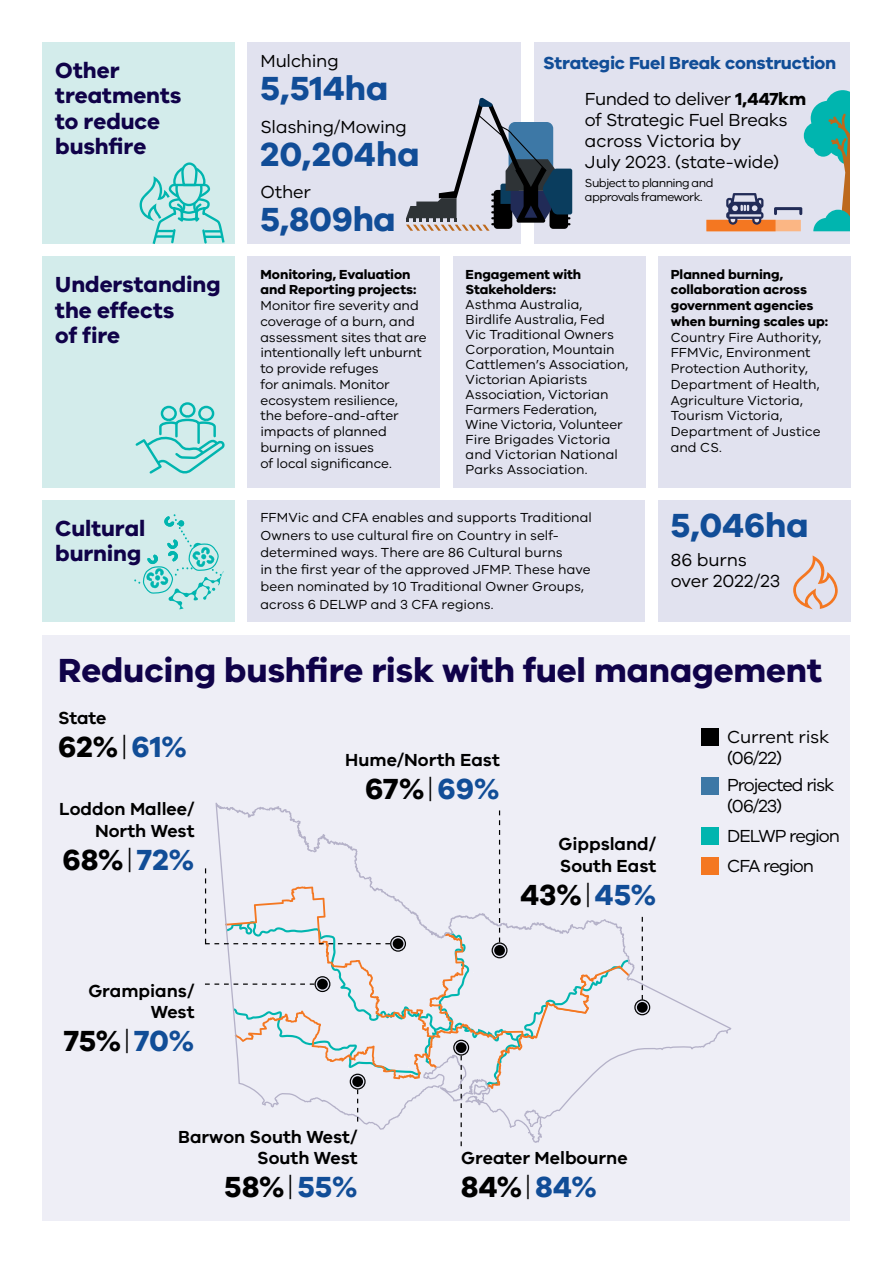
<style>
.page{position:relative;width:893px;height:1263px;background:#fff}
.page>*{position:absolute;margin:0;border:0;box-sizing:border-box;transform-origin:0 0}
.t1{font:700 34.5px "VIC";letter-spacing:-.005em;color:#100249}
.t2{font:700 34.5px "VIC";color:#114d97}
.t3{font:700 30px "VIC";letter-spacing:.005em;color:#000}
.t4{font:700 22.5px/25.5px "VIC";color:#100249}
.t5{font:18px/21px "VIC";letter-spacing:-.015em;color:#000}
.t6{font:600 18px/21.6px "VIC";color:#000;text-align:right}
.t7{font:700 18px "VIC";letter-spacing:-.01em;color:#114d97}
.t8{font:18px/21.6px "VIC";letter-spacing:-.065em;color:#000}
.t9{font:18px/29.7px "VIC";letter-spacing:-.06em;color:#000}
.t10{font:13.5px/15.8px "VIC";color:#000}
.t11{font:700 13.5px/15.8px "VIC";letter-spacing:-.005em;color:#000}
.t12{font:12px/14.4px "VIC";letter-spacing:-.05em;color:#000}
.s1{font-weight:700}
.s2{font-weight:300}
.s3{color:#114d97}
</style>
<div class="page">
<div style="left:43px;top:43px;width:192px;height:201px;background:#d3eceb"></div>
<div style="left:248px;top:43px;width:273px;height:201px;background:#e1e2ef"></div>
<div style="left:43px;top:501px;width:192px;height:121px;background:#d3eceb"></div>
<div style="left:248px;top:501px;width:397px;height:121px;background:#e1e2ef"></div>
<div style="left:658px;top:501px;width:192px;height:121px;background:#e1e2ef"></div>
<div style="left:533px;top:43px;width:317px;height:201px;background:#e1e2ef"></div>
<svg style="left:134px;top:514px;width:90px;height:95px"></svg>
<div style="left:43px;top:257px;width:192px;height:231px;background:#d3eceb"></div>
<div style="left:248px;top:257px;width:192px;height:231px;background:#e1e2ef"></div>
<div style="left:453px;top:257px;width:192px;height:231px;background:#e1e2ef"></div>
<div style="left:658px;top:257px;width:192px;height:231px;background:#e1e2ef"></div>
<svg style="left:140px;top:162px;width:85px;height:82px"></svg>
<div style="left:179px;top:402px;width:17px;height:16px;border:2px solid #00b5af;border-radius:50%"></div>
<div style="left:161px;top:406px;width:16px;height:15px;border:2px solid #00b5af;border-radius:50%"></div>
<div style="left:198px;top:406px;width:16px;height:15px;border:2px solid #00b5af;border-radius:50%"></div>
<svg style="left:135px;top:417px;width:90px;height:57px"></svg>
<svg style="left:706px;top:90px;width:144px;height:141px"></svg>
<svg style="left:406px;top:96px;width:166px;height:135px"></svg>
<svg style="left:793px;top:555px;width:45px;height:54px"></svg>
<div style="left:43px;top:635px;width:807px;height:585px;background:#eeeef6"></div>
<svg style="left:215px;top:803px;width:516px;height:340px"></svg>
<svg style="left:642px;top:917px;width:1px;height:82px"></svg>
<svg style="left:635px;top:1000px;width:15px;height:15px"></svg>
<div style="left:634px;top:999px;width:16px;height:16px;border:1px solid #000;border-radius:50%"></div>
<div style="left:637px;top:1002px;width:11px;height:11px;background:#000;border-radius:50%"></div>
<svg style="left:205px;top:983px;width:109px;height:2px"></svg>
<svg style="left:315px;top:977px;width:15px;height:14px"></svg>
<div style="left:314px;top:976px;width:16px;height:16px;border:1px solid #000;border-radius:50%"></div>
<div style="left:317px;top:979px;width:11px;height:10px;background:#000;border-radius:50%"></div>
<svg style="left:391px;top:936px;width:14px;height:15px"></svg>
<div style="left:390px;top:936px;width:16px;height:16px;border:1px solid #000;border-radius:50%"></div>
<div style="left:393px;top:938px;width:10px;height:11px;background:#000;border-radius:50%"></div>
<svg style="left:350px;top:1074px;width:15px;height:15px"></svg>
<div style="left:350px;top:1074px;width:16px;height:15px;border:1px solid #000;border-radius:50%"></div>
<div style="left:352px;top:1076px;width:11px;height:11px;background:#000;border-radius:50%"></div>
<svg style="left:357px;top:1089px;width:1px;height:32px"></svg>
<svg style="left:454px;top:1040px;width:15px;height:15px"></svg>
<div style="left:453px;top:1040px;width:16px;height:15px;border:1px solid #000;border-radius:50%"></div>
<div style="left:456px;top:1042px;width:11px;height:11px;background:#000;border-radius:50%"></div>
<svg style="left:458px;top:1055px;width:29px;height:91px"></svg>
<svg style="left:499px;top:810px;width:1px;height:132px"></svg>
<svg style="left:492px;top:943px;width:15px;height:15px"></svg>
<div style="left:492px;top:942px;width:15px;height:16px;border:1px solid #000;border-radius:50%"></div>
<div style="left:494px;top:945px;width:11px;height:11px;background:#000;border-radius:50%"></div>
<div style="left:702px;top:728px;width:17px;height:18px;background:#000"></div>
<div style="left:702px;top:777px;width:17px;height:17px;background:#3d78a6"></div>
<div style="left:702px;top:827px;width:17px;height:17px;background:#00b5af"></div>
<div style="left:702px;top:857px;width:17px;height:17px;background:#f47721"></div>
<svg style="left:205px;top:868px;width:185px;height:76px"></svg>
<h3 class="t4" style="left:55px;top:57px;width:128px">Other treatments to reduce bushfire</h3>
<h3 class="t5" style="left:260px;top:50px;width:80px">Mulching</h3>
<h1 class="t2" style="left:260px;top:67px;width:129px">5,514ha</h1>
<h3 class="t5" style="left:260px;top:115px;width:148px">Slashing/Mowing</h3>
<h1 class="t2" style="left:260px;top:133px;width:161px">20,204ha</h1>
<h3 class="t5" style="left:260px;top:181px;width:52px">Other</h3>
<h1 class="t2" style="left:260px;top:198px;width:137px">5,809ha</h1>
<h3 class="t4" style="left:55px;top:271px;width:167px">Understanding the effects<br>of fire</h3>
<p class="t11" style="left:260px;top:266px;width:158px">Monitoring, Evaluation and Reporting projects:</p>
<p class="t10" style="left:260px;top:297px;width:168px">Monitor fire severity and coverage of a burn, and assessment sites that are intentionally left unburnt to provide refuges<br>for animals. Monitor ecosystem resilience,<br>the before-and-after impacts of planned burning on issues<br>of local significance.</p>
<h3 class="t7" style="left:543px;top:52px;width:295px">Strategic Fuel Break construction</h3>
<h3 class="t5" style="left:585px;top:88px;width:223px">Funded to deliver <span class="s1">1,447km </span>of Strategic Fuel Breaks across Victoria by<br>July 2023. (state-wide)</h3>
<p class="t12" style="left:585px;top:175px;width:130px">Subject to planning and approvals framework.</p>
<p class="t11" style="left:466px;top:266px;width:117px;line-height:15px">Engagement with<br>Stakeholders:</p>
<p class="t10" style="left:466px;top:296px;width:164px;line-height:15px">Asthma Australia,<br>Birdlife Australia, Fed<br>Vic Traditional Owners<br>Corporation, Mountain<br>Cattlemen’s Association,<br>Victorian Apiarists<br>Association, Victorian<br>Farmers Federation,<br>Wine Victoria, Volunteer<br>Fire Brigades Victoria and Victorian National<br>Parks Association.</p>
<p class="t11" style="left:671px;top:266px;width:159px">Planned burning, collaboration across government agencies when burning scales up:</p>
<p class="t10" style="left:671px;top:329px;width:152px">Country Fire Authority,<br>FFMVic, Environment<br>Protection Authority,<br>Department of Health,<br>Agriculture Victoria,<br>Tourism Victoria,<br>Department of Justice and CS.</p>
<h3 class="t4" style="left:55px;top:515px;width:92px">Cultural burning</h3>
<p class="t10" style="left:260px;top:509px;width:333px;line-height:17.2px">FFMVic and CFA enables and supports Traditional Owners to use cultural fire on Country in self&shy;determined ways. There are 86 Cultural burns<br>in the first year of the approved JFMP. These have been nominated by 10 Traditional Owner Groups, across 6 DELWP and 3 CFA regions.</p>
<h1 class="t2" style="left:671px;top:503px;width:140px">5,046ha</h1>
<h3 class="t5" style="left:671px;top:549px;width:111px">86 burns over 2022/23</h3>
<h1 class="t1" style="left:58px;top:649px;width:765px">Reducing bushfire risk with fuel management</h1>
<h3 class="t6" style="left:58px;top:706px;width:50px">State</h3>
<h2 class="t3" style="left:58px;top:728px;width:131px">62%<span class="s2">|</span><span class="s3">61%</span></h2>
<h3 class="t6" style="left:59px;top:797px;width:137px">Loddon Mallee/<br>North West</h3>
<h2 class="t3" style="left:62px;top:841px;width:134px">68%<span class="s2">|</span><span class="s3">72%</span></h2>
<h3 class="t6" style="left:88px;top:979px;width:108px">Grampians/<br>West</h3>
<h2 class="t3" style="left:64px;top:1023px;width:132px">75%<span class="s2">|</span><span class="s3">70%</span></h2>
<h3 class="t6" style="left:345px;top:748px;width:156px">Hume/North East</h3>
<h2 class="t3" style="left:365px;top:770px;width:136px">67%<span class="s2">|</span><span class="s3">69%</span></h2>
<h3 class="t6" style="left:558px;top:833px;width:99px;text-align:left">Gippsland/<br>South East</h3>
<h2 class="t3" style="left:520px;top:876px;width:137px">43%<span class="s2">|</span><span class="s3">45%</span></h2>
<h3 class="t6" style="left:178px;top:1125px;width:181px">Barwon South West/<br>South West</h3>
<h2 class="t3" style="left:225px;top:1168px;width:135px">58%<span class="s2">|</span><span class="s3">55%</span></h2>
<h3 class="t6" style="left:461px;top:1147px;width:168px">Greater Melbourne</h3>
<h2 class="t3" style="left:461px;top:1168px;width:137px">84%<span class="s2">|</span><span class="s3">84%</span></h2>
<h3 class="t5" style="left:727px;top:725px;width:104px;line-height:21.6px">Current risk (06/22)</h3>
<h3 class="t8" style="left:727px;top:773px;width:109px">Projected risk (06/23)</h3>
<h3 class="t9" style="left:727px;top:820px;width:114px">DELWP region<br>CFA region</h3>
</div>
